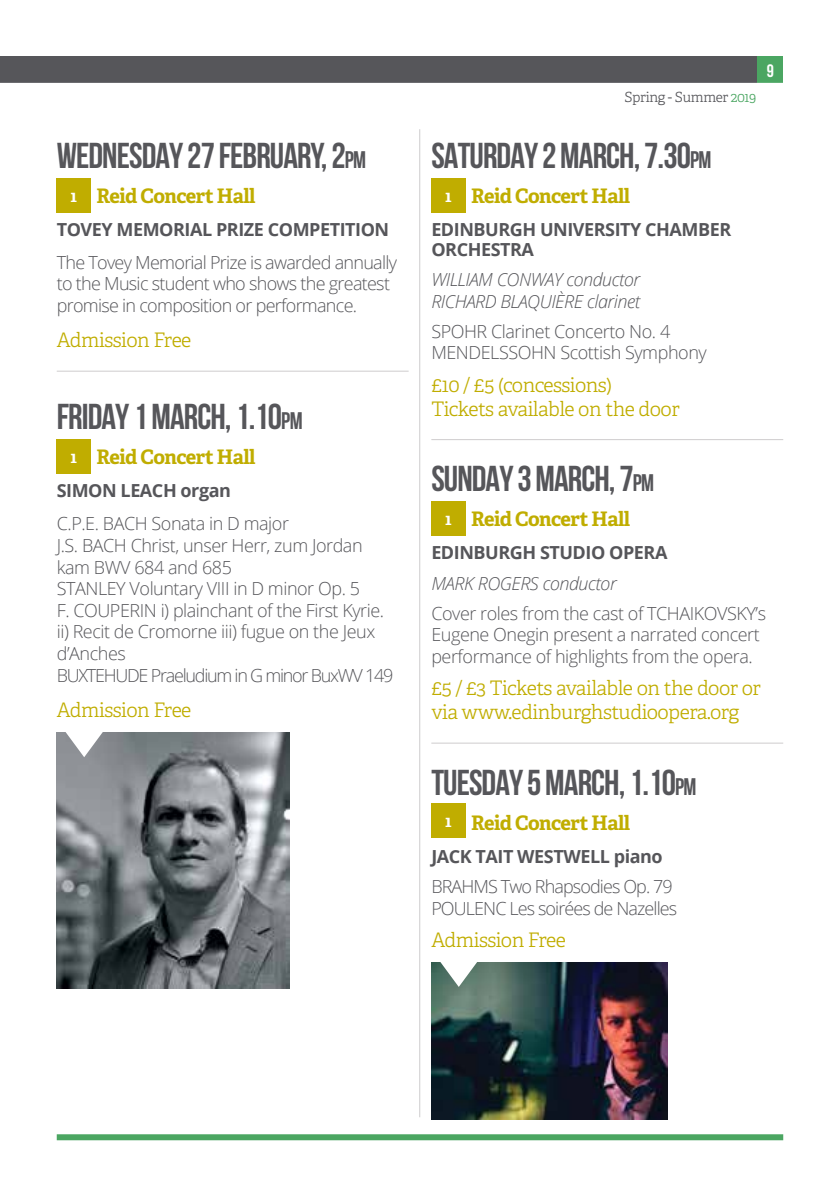
<style>
.page{position:relative;width:840px;height:1191px;background:#fff}
.page>*{position:absolute;margin:0;border:0;box-sizing:border-box;transform-origin:0 0}
.t1{font:700 36px "Bebas Neue";letter-spacing:-.025em;color:#56565a}
.t2{font:300 20px/24px "Adelle";letter-spacing:-.025em;color:#c0ad00}
.t3{font:700 20px "Adelle";letter-spacing:-.025em;color:#c0ad00}
.t4{font:300 18px/21.6px "Open Sans";letter-spacing:-.025em;color:#56565a}
.t5{font:700 18px/20px "Open Sans";letter-spacing:-.025em;color:#56565a}
.t6{font:italic 300 18px/21.6px "Open Sans";letter-spacing:-.025em;color:#56565a}
.t7{font:300 18px/21.6px "Open Sans";letter-spacing:-.05em;color:#56565a}
.t8{font:700 18px "Bebas Neue";color:#fff}
.t9{font:700 16px "Adelle";color:#fff}
.t10{font:300 14px "Adelle";letter-spacing:-.025em;color:#56565a}
.s1{font-size:24px}
.s2{color:#4ba662}
</style>
<div class="page">
<div style="left:0;top:57px;width:756px;height:27px;background:#56565a"></div>
<div style="left:757px;top:57px;width:25px;height:27px;background:#4ba662"></div>
<hr style="left:0;top:83px;width:782px;height:2px;background:#fff">
<hr style="left:431px;top:439px;width:351px;height:1px;background:#cecccd">
<hr style="left:431px;top:743px;width:351px;height:1px;background:#cecccd">
<img style="left:431px;top:962px;width:235px;height:157px">
<hr style="left:57px;top:371px;width:351px;height:1px;background:#cecccd">
<img style="left:57px;top:732px;width:232px;height:256px">
<hr style="left:419px;top:129px;width:1px;height:988px;background:#cecccd">
<div style="left:57px;top:178px;width:34px;height:35px;background:#c0ad00"></div>
<div style="left:57px;top:439px;width:34px;height:34px;background:#c0ad00"></div>
<div style="left:431px;top:178px;width:34px;height:35px;background:#c0ad00"></div>
<div style="left:431px;top:502px;width:34px;height:34px;background:#c0ad00"></div>
<div style="left:431px;top:804px;width:34px;height:34px;background:#c0ad00"></div>
<div style="left:57px;top:1134px;width:725px;height:6px;background:#4ba662"></div>
<svg style="left:65px;top:732px;width:38px;height:25px"></svg>
<svg style="left:439px;top:962px;width:38px;height:25px"></svg>
<h1 class="t1" style="left:57px;top:135px;width:214px">WEDNESDAY 27 FEBRUARY</h1>
<h1 class="t1" style="left:321px;top:135px;width:47px">, 2<span class="s1">PM</span></h1>
<p class="t3" style="left:96px;top:183px;width:160px">Reid Concert Hall</p>
<p class="t5" style="left:57px;top:219px;width:334px">TOVEY MEMORIAL PRIZE COMPETITIO N</p>
<p class="t4" style="left:57px;top:251px;width:341px">The Tovey Memorial Prize is awarded annually to the Music student who shows the greatest promise in composition or performance.</p>
<p class="t2" style="left:57px;top:329px;width:136px">Admission Free</p>
<p class="t9" style="left:70px;top:186px;width:8px">1</p>
<h1 class="t1" style="left:57px;top:397px;width:247px">FRIDAY 1 MARCH, 1.10<span class="s1">PM</span></h1>
<p class="t3" style="left:96px;top:444px;width:160px">Reid Concert Hall</p>
<p class="t5" style="left:57px;top:480px;width:176px">SI MON LEACH organ</p>
<p class="t4" style="left:57px;top:512px;width:338px">C.P.E. BACH Sonata in D major<br>J.S. BACH Christ, unser Herr, zum Jordan kam BWV 684 and 685<br>STANLEY Voluntary VIII in D minor Op. 5<br>F. COUPERIN i) plainchant of the First Kyrie. ii) Recit de Cromorne iii) fugue on the Jeux d’Anches<br>BUXTEHUDE Praeludium in G minor BuxWV 149</p>
<p class="t2" style="left:57px;top:698px;width:136px">Admission Free</p>
<p class="t9" style="left:70px;top:447px;width:8px">1</p>
<p class="t10" style="left:624px;top:88px;width:133px">Spring - Summer <span class="s2">2019</span></p>
<p class="t8" style="left:766px;top:61px;width:9px">9</p>
<h1 class="t1" style="left:431px;top:135px;width:14px">SATUR</h1>
<h1 class="t1" style="left:496px;top:135px;width:216px">DAY 2 MARCH, 7.30<span class="s1">PM</span></h1>
<p class="t3" style="left:471px;top:183px;width:160px">Reid Concert Hall</p>
<p class="t5" style="left:431px;top:219px;width:301px">EDI NBU RGH U NIVERSITY CHAMBER<br>ORCHESTRA</p>
<p class="t6" style="left:431px;top:268px;width:210px">WILLIAM CONWAY conductor<br>RICHARD BLAQUIÈRE clarinet</p>
<p class="t4" style="left:431px;top:320px;width:277px">SPOHR Clarinet Concerto No. 4<br>MENDELSSOHN Scottish Symphony</p>
<p class="t2" style="left:431px;top:373px;width:250px">£10 / £5 (concessions)<br>Tickets available on the door</p>
<p class="t9" style="left:445px;top:186px;width:8px">1</p>
<h1 class="t1" style="left:431px;top:459px;width:224px">SUNDAY 3 MARCH, 7<span class="s1">PM</span></h1>
<p class="t3" style="left:471px;top:506px;width:160px">Reid Concert Hall</p>
<p class="t5" style="left:431px;top:542px;width:140px">EDI NBURGH STUDIO</p>
<p class="t5" style="left:609px;top:542px;width:60px">OPERA</p>
<p class="t6" style="left:431px;top:571px;width:187px">MARK ROGERS conductor</p>
<p class="t4" style="left:431px;top:602px;width:336px">Cover roles from the cast of TCHAIKOVSKY’s<br>Eugene Onegin present a narrated concert performance of highlights from the opera.</p>
<p class="t2" style="left:431px;top:676px;width:331px">£5 / £3 Tickets available on the door or via www.edinburghstudioopera.org</p>
<p class="t9" style="left:445px;top:509px;width:8px">1</p>
<h1 class="t1" style="left:431px;top:762px;width:266px">TUESDAY 5 MARCH, 1.10<span class="s1">PM</span></h1>
<p class="t3" style="left:471px;top:810px;width:160px">Reid Concert Hall</p>
<p class="t5" style="left:431px;top:846px;width:233px">JACK TAIT WESTWELL piano</p>
<p class="t7" style="left:431px;top:875px;width:247px">BRAHMS Two Rhapsodies Op. 79<br>POULENC Les soirées de Nazelles</p>
<p class="t2" style="left:431px;top:928px;width:136px">Admission Free</p>
<p class="t9" style="left:445px;top:811px;width:8px">1</p>
</div>
